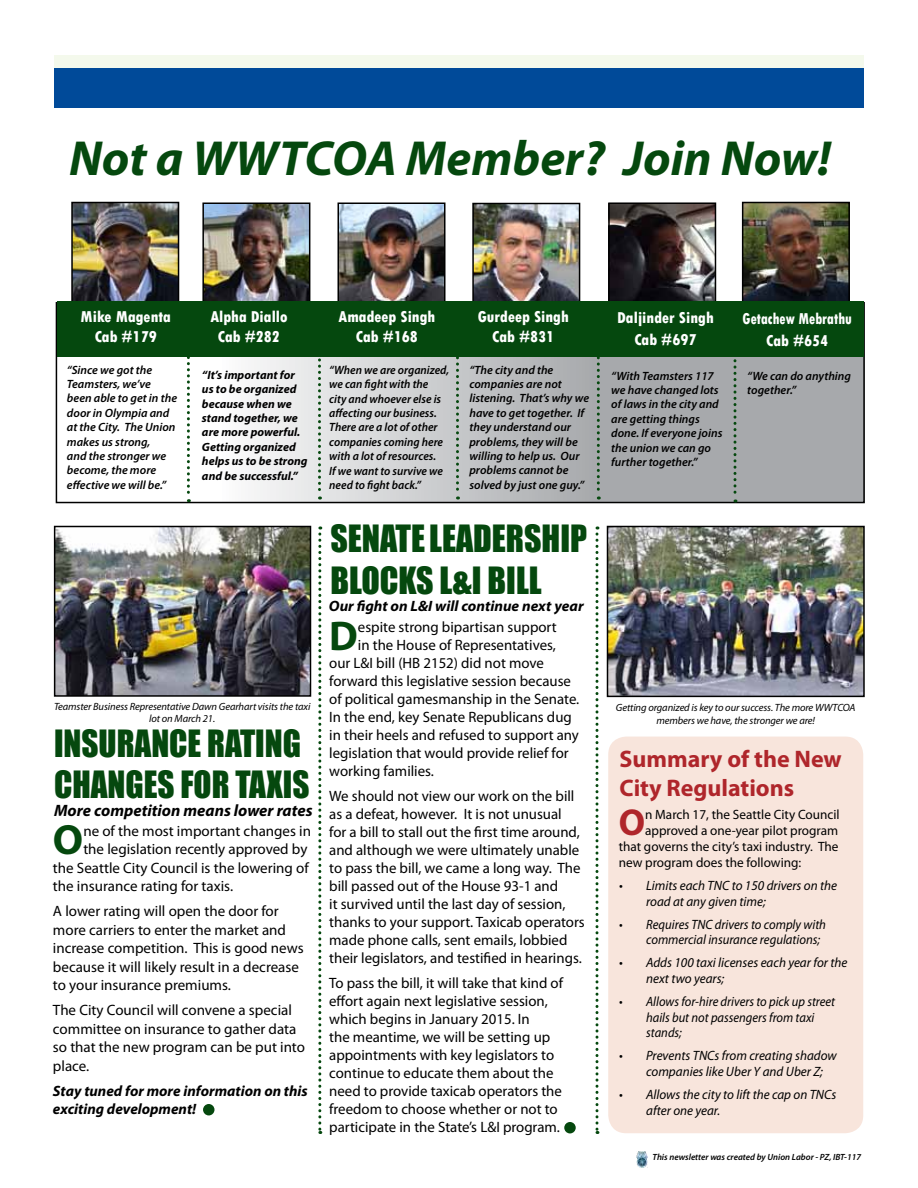
<style>
.page{position:relative;width:918px;height:1188px;background:#fff}
.page>*{position:absolute;margin:0;border:0;box-sizing:border-box;transform-origin:0 0}
.t1{font:italic 700 49.5px "Myriad Pro";color:#05480e}
.t2{font:700 42.3px "Myriad Pro";color:#05480e}
.t3{font:700 41.7px "Myriad Pro";color:#05480e}
.t4{font:700 37.5px "Myriad Pro";color:#af262b}
.t5{font:34.5px/41.4px "Impact";color:#05480e;scale:.96 1}
.t6{font:34.5px/41.4px "Impact";color:#05480e}
.t7{font:700 24px/28.8px "Myriad Pro";color:#af262b}
.t8{font:800 condensed 16.5px/19.8px "Tw Cen";color:#fff;text-align:center}
.t9{font:italic 700 16.5px "Myriad Pro";color:#000}
.t10{font:800 condensed 16.5px/21.6px "Tw Cen";color:#fff;text-align:center;scale:.88 1}
.t11{font:15px/18px "Myriad Pro";color:#000}
.t12{font:italic 700 15px/18.5px "Myriad Pro";color:#000}
.t13{font:italic 13.5px/15.9px "Myriad Pro";color:#000}
.t14{font:13.5px "Myriad Pro";color:#000}
.t15{font:italic 13.5px/15.9px "Myriad Pro";color:#000;scale:.93 1}
.t16{font:italic 13.5px/15.9px "Myriad Pro";color:#000;scale:.94 1}
.t17{font:italic 600 12px/14.4px "Myriad Pro";color:#000}
.t18{font:italic 600 12px/14.4px "Myriad Pro";color:#000;scale:.96 1}
.t19{font:italic 700 12px/14.4px "Myriad Pro";color:#000}
.t20{font:italic 10.5px/12.6px "Myriad Pro";letter-spacing:-.01em;color:#000;text-align:center}
.t21{font:italic 600 9px "Myriad Pro";color:#000}
</style>
<div class="page">
<div style="left:608px;top:737px;width:255px;height:396px;background:#f8e5dc;border-radius:18px"></div>
<img style="left:475px;top:206px;width:102px;height:95px">
<div style="left:472px;top:203px;width:108px;height:108px;border:2px solid #000"></div>
<img style="left:341px;top:205px;width:102px;height:96px">
<div style="left:338px;top:202px;width:108px;height:108px;border:2px solid #000"></div>
<img style="left:205px;top:205px;width:102px;height:96px">
<div style="left:202px;top:202px;width:108px;height:108px;border:2px solid #000"></div>
<img style="left:74px;top:205px;width:102px;height:96px">
<div style="left:71px;top:202px;width:108px;height:108px;border:2px solid #000"></div>
<div style="left:54px;top:62px;width:810px;height:46px;background:#004a99"></div>
<div style="left:55px;top:55px;width:809px;height:12px;background:#f4f9ec"></div>
<img style="left:636px;top:1152px;width:12px;height:15px">
<svg style="left:596px;top:527px;width:2px;height:607px"></svg>
<svg style="left:318px;top:526px;width:3px;height:608px"></svg>
<div style="left:564px;top:1122px;width:12px;height:11px;background:#05480e;border-radius:50%"></div>
<div style="left:203px;top:1104px;width:11px;height:11px;background:#05480e;border-radius:50%"></div>
<svg style="left:59px;top:356px;width:803px;height:144px"></svg>
<div style="left:56px;top:302px;width:809px;height:201px;border:2px solid #000"></div>
<svg style="left:187px;top:356px;width:3px;height:146px"></svg>
<svg style="left:318px;top:356px;width:3px;height:144px"></svg>
<svg style="left:456px;top:356px;width:3px;height:144px"></svg>
<svg style="left:597px;top:356px;width:3px;height:144px"></svg>
<img style="left:57px;top:529px;width:251px;height:165px">
<div style="left:54px;top:526px;width:257px;height:171px;border:2px solid #000"></div>
<img style="left:610px;top:529px;width:252px;height:165px">
<div style="left:607px;top:526px;width:258px;height:171px;border:2px solid #000"></div>
<img style="left:745px;top:205px;width:102px;height:96px">
<div style="left:742px;top:202px;width:108px;height:114px;border:2px solid #000"></div>
<svg style="left:734px;top:356px;width:2px;height:147px"></svg>
<img style="left:611px;top:205px;width:102px;height:96px">
<div style="left:608px;top:202px;width:108px;height:136px;border:2px solid #000"></div>
<div style="left:57px;top:301px;width:807px;height:55px;background:#05480e"></div>
<h1 class="t1" style="left:69px;top:126px;width:763px">Not a WWTCOA Member? Join Now!</h1>
<p class="t8" style="left:81px;top:307px;width:92px">Mike Magenta<br>Cab #179</p>
<p class="t8" style="left:617px;top:307px;width:98px;line-height:21.6px">Daljinder Singh<br>Cab #697</p>
<p class="t17" style="left:611px;top:368px;width:113px">“With Teamsters 117 we have changed lots of laws in the city and are getting things done. If everyone joins the union we can go further together.”</p>
<p class="t8" style="left:210px;top:307px;width:79px">Alpha Diallo<br>Cab #282</p>
<p class="t8" style="left:339px;top:307px;width:98px">Amadeep Singh<br>Cab #168</p>
<p class="t8" style="left:478px;top:307px;width:93px">Gurdeep Singh<br>Cab #831</p>
<p class="t17" style="left:67px;top:362px;width:112px">“Since we got the<br>Teamsters, we’ve been able to get in the door in Olympia and at the City. The Union makes us strong,<br>and the stronger we become, the more effective we will be.”</p>
<p class="t19" style="left:202px;top:367px;width:107px">“It’s important for us to be organized because when we stand together, we are more powerful.<br>Getting organized helps us to be strong and be successful.”</p>
<p class="t17" style="left:469px;top:362px;width:121px">“The city and the companies are not listening. That’s why we have to get together. If they understand our problems, they will be willing to help us. Our problems cannot be solved by just one guy.”</p>
<p class="t18" style="left:329px;top:362px;width:126px">“When we are organized, we can fight with the<br>city and whoever else is affecting our business.<br>There are a lot of other companies coming here with a lot of resources.<br>If we want to survive we need to fight back.”</p>
<h3 class="t6" style="left:330px;top:517px;width:258px">SENATE LEADERSHIP<br>BLOCKS L&amp;I BILL</h3>
<p class="t12" style="left:329px;top:597px;width:256px">Our fight on L&amp;I will continue next year</p>
<p class="t10" style="left:743px;top:308px;width:126px">Getachew Mebrathu<br>Cab #654</p>
<p class="t17" style="left:747px;top:368px;width:105px">“We can do anything together.”</p>
<h3 class="t3" style="left:329px;top:609px;width:30px">D</h3>
<p class="t11" style="left:358px;top:618px;width:200px">espite strong bipartisan support</p>
<p class="t11" style="left:358px;top:636px;width:199px">in the House of Representatives,</p>
<p class="t11" style="left:329px;top:654px;width:216px">our L&amp;I bill (HB 2152) did not move</p>
<p class="t11" style="left:329px;top:672px;width:243px">forward this legislative session because</p>
<p class="t11" style="left:329px;top:690px;width:252px">of political gamesmanship in the Senate.</p>
<p class="t11" style="left:329px;top:708px;width:244px">In the end, key Senate Republicans dug</p>
<p class="t11" style="left:329px;top:726px;width:251px">in their heels and refused to support any</p>
<p class="t11" style="left:329px;top:744px;width:241px">legislation that would provide relief for</p>
<p class="t11" style="left:329px;top:762px;width:106px">working families.</p>
<p class="t11" style="left:329px;top:787px;width:257px">We should not view our work on the bill as a defeat, however. It is not unusual<br>for a bill to stall out the first time around, and although we were ultimately unable to pass the bill, we came a long way. The bill passed out of the House 93-1 and<br>it survived until the last day of session, thanks to your support. Taxicab operators made phone calls, sent emails, lobbied their legislators, and testified in hearings.</p>
<p class="t11" style="left:329px;top:973px;width:235px">To pass the bill, it will take that kind of effort again next legislative session, which begins in January 2015. In<br>the meantime, we will be setting up appointments with key legislators to continue to educate them about the need to provide taxicab operators the freedom to choose whether or not to participate in the State’s L&amp;I program.</p>
<p class="t20" style="left:54px;top:700px;width:258px">Teamster Business Representative Dawn Gearhart visits the taxi lot on March 21.</p>
<p class="t20" style="left:616px;top:701px;width:241px">Getting organized is key to our success. The more WWTCOA members we have, the stronger we are!</p>
<h3 class="t5" style="left:54px;top:722px;width:268px">INSURANCE RATING<br>CHANGES FOR TAXIS</h3>
<h3 class="t7" style="left:620px;top:744px;width:224px">Summary of the New<br>City Regulations</h3>
<h3 class="t4" style="left:619px;top:798px;width:28px">O</h3>
<p class="t14" style="left:645px;top:806px;width:196px">n March 17, the Seattle City Council</p>
<p class="t9" style="left:54px;top:800px;width:260px">More competition means lower rates</p>
<h2 class="t2" style="left:53px;top:812px;width:32px">O</h2>
<p class="t11" style="left:83px;top:822px;width:229px">ne of the most important changes in</p>
<p class="t14" style="left:645px;top:822px;width:195px">approved a one-year pilot program</p>
<p class="t14" style="left:619px;top:838px;width:221px">that governs the city’s taxi industry. The</p>
<p class="t14" style="left:619px;top:854px;width:184px">new program does the following:</p>
<p class="t11" style="left:83px;top:840px;width:226px">the legislation recently approved by</p>
<p class="t11" style="left:53px;top:858px;width:257px">the Seattle City Council is the lowering of</p>
<p class="t11" style="left:53px;top:877px;width:182px">the insurance rating for taxis.</p>
<p class="t11" style="left:53px;top:902px;width:252px;line-height:18.5px">A lower rating will open the door for more carriers to enter the market and increase competition. This is good news because it will likely result in a decrease to your insurance premiums.</p>
<p class="t11" style="left:53px;top:1001px;width:254px;line-height:18.5px">The City Council will convene a special committee on insurance to gather data so that the new program can be put into place.</p>
<p class="t12" style="left:53px;top:1081px;width:256px">Stay tuned for more information on this exciting development!</p>
<p class="t13" style="left:646px;top:877px;width:193px;text-indent:-27px">• Limits each TNC to 150 drivers on the road at any given time;</p>
<p class="t16" style="left:646px;top:916px;width:193px;text-indent:-27px">• Requires TNC drivers to comply with commercial insurance regulations;</p>
<p class="t13" style="left:646px;top:954px;width:203px;text-indent:-27px">• Adds 100 taxi licenses each year for the next two years;</p>
<p class="t15" style="left:646px;top:993px;width:205px;text-indent:-27px">• Allows for-hire drivers to pick up street hails but not passengers from taxi stands;</p>
<p class="t13" style="left:646px;top:1047px;width:192px;text-indent:-27px">• Prevents TNCs from creating shadow companies like Uber Y and Uber Z;</p>
<p class="t13" style="left:646px;top:1086px;width:192px;text-indent:-27px">• Allows the city to lift the cap on TNCs after one year.</p>
<p class="t21" style="left:652px;top:1151px;width:210px">This newsletter was created by Union Labor - PZ, IBT-117</p>
</div>
